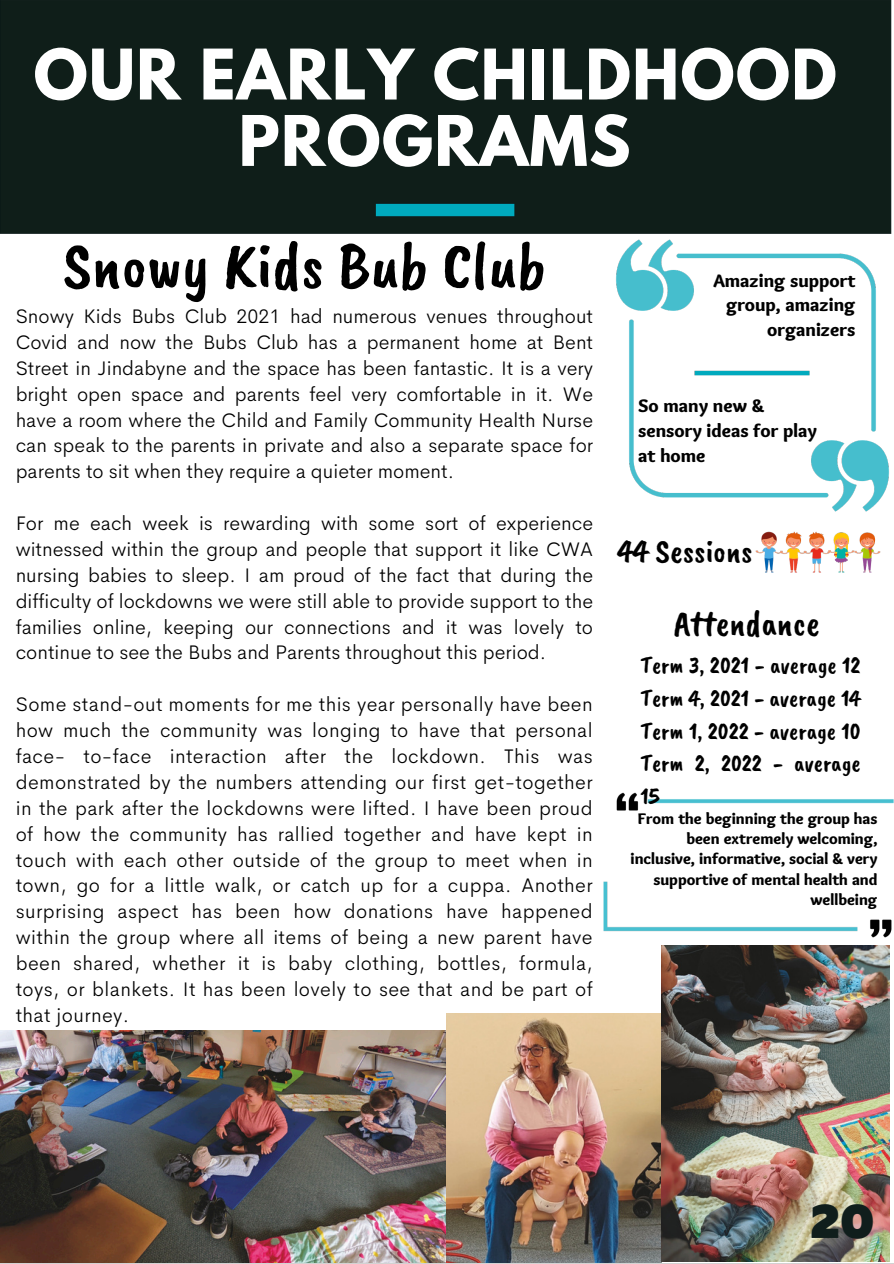
<style>
.page{position:relative;width:894px;height:1264px;background:#fff}
.page>*{position:absolute;margin:0;border:0;box-sizing:border-box;transform-origin:0 0}
.t1{font:66.75px "Caveat Brush";color:#000}
.t2{font:700 61.65px/66.3px "League Spartan";letter-spacing:.02em;color:#fff;text-align:center}
.t3{font:900 48.6px "Muller";color:#101e1c}
.t4{font:36.15px "Caveat Brush";color:#000}
.t5{font:33.45px "Caveat Brush";color:#000}
.t6{font:24.15px/32.7px "Caveat Brush";color:#000;text-align:justify}
.t7{font:300 19.8px/25.8px "Cerebri Sans";color:#000;text-align:justify}
.t8{font:900 18.9px/24.8px "Sukar";color:#000}
.t9{font:900 16.05px/20.2px "Sukar";color:#000;text-align:right}
</style>
<div class="page">
<img style="left:0;top:0;width:892px;height:1263px">
<img style="left:446px;top:1013px;width:215px;height:249px">
<img style="left:0;top:1030px;width:445px;height:232px">
<img style="left:661px;top:946px;width:228px;height:315px">
<img style="left:609px;top:785px;width:284px;height:70px">
<img style="left:608px;top:233px;width:284px;height:286px">
<img style="left:748px;top:523px;width:139px;height:56px">
<img style="left:596px;top:874px;width:296px;height:70px">
<h6 class="t2" style="left:34px;top:49px;width:804px">OUR EARLY CHILDHOOD<br>PROGRAMS</h6>
<h6 class="t1" style="left:63px;top:223px;width:484px">Snowy Kids Bub Club</h6>
<p class="t7" style="left:16px;top:303px;width:578px">Snowy Kids Bubs Club 2021 had numerous venues throughout Covid and now the Bubs Club has a permanent home at Bent Street in Jindabyne and the space has been fantastic. It is a very bright open space and parents feel very comfortable in it. We have a room where the Child and Family Community Health Nurse can speak to the parents in private and also a separate space for parents to sit when they require a quieter moment.</p>
<h5 class="t7" style="left:16px;top:510px;width:578px">For me each week is rewarding with some sort of experience witnessed within the group and people that support it like CWA nursing babies to sleep. I am proud of the fact that during the difficulty of lockdowns we were still able to provide support to the families online, keeping our connections and it was lovely to continue to see the Bubs and Parents throughout this period.</h5>
<h5 class="t7" style="left:16px;top:691px;width:578px">Some stand-out moments for me this year personally have been how much the community was longing to have that personal face- to-face interaction after the lockdown. This was demonstrated by the numbers attending our first get-together in the park after the lockdowns were lifted. I have been proud of how the community has rallied together and have kept in touch with each other outside of the group to meet when in town, go for a little walk, or catch up for a cuppa. Another surprising aspect has been how donations have happened within the group where all items of being a new parent have been shared, whether it is baby clothing, bottles, formula, toys, or blankets. It has been lovely to see that and be part of that journey.</h5>
<p class="t8" style="left:713px;top:270px;width:143px;text-align:right">Amazing support group, amazing organizers</p>
<h6 class="t8" style="left:638px;top:395px;width:180px">So many new &amp; sensory ideas for play at home</h6>
<h4 class="t5" style="left:617px;top:529px;width:136px">44 Sessions</h4>
<p class="t4" style="left:673px;top:600px;width:147px">Attendance</p>
<p class="t6" style="left:640px;top:649px;width:221px">Term 3, 2021 - average 12<br>Term 4, 2021 - average 14<br>Term 1, 2022 - average 10<br>Term 2, 2022 - average 15</p>
<h3 class="t9" style="left:637px;top:809px;width:241px">From the beginning the group has been extremely welcoming,</h3>
<h3 class="t9" style="left:630px;top:850px;width:248px">inclusive, informative, social &amp; very supportive of mental health and wellbeing</h3>
<p class="t3" style="left:809px;top:1200px;width:66px">20</p>
</div>
